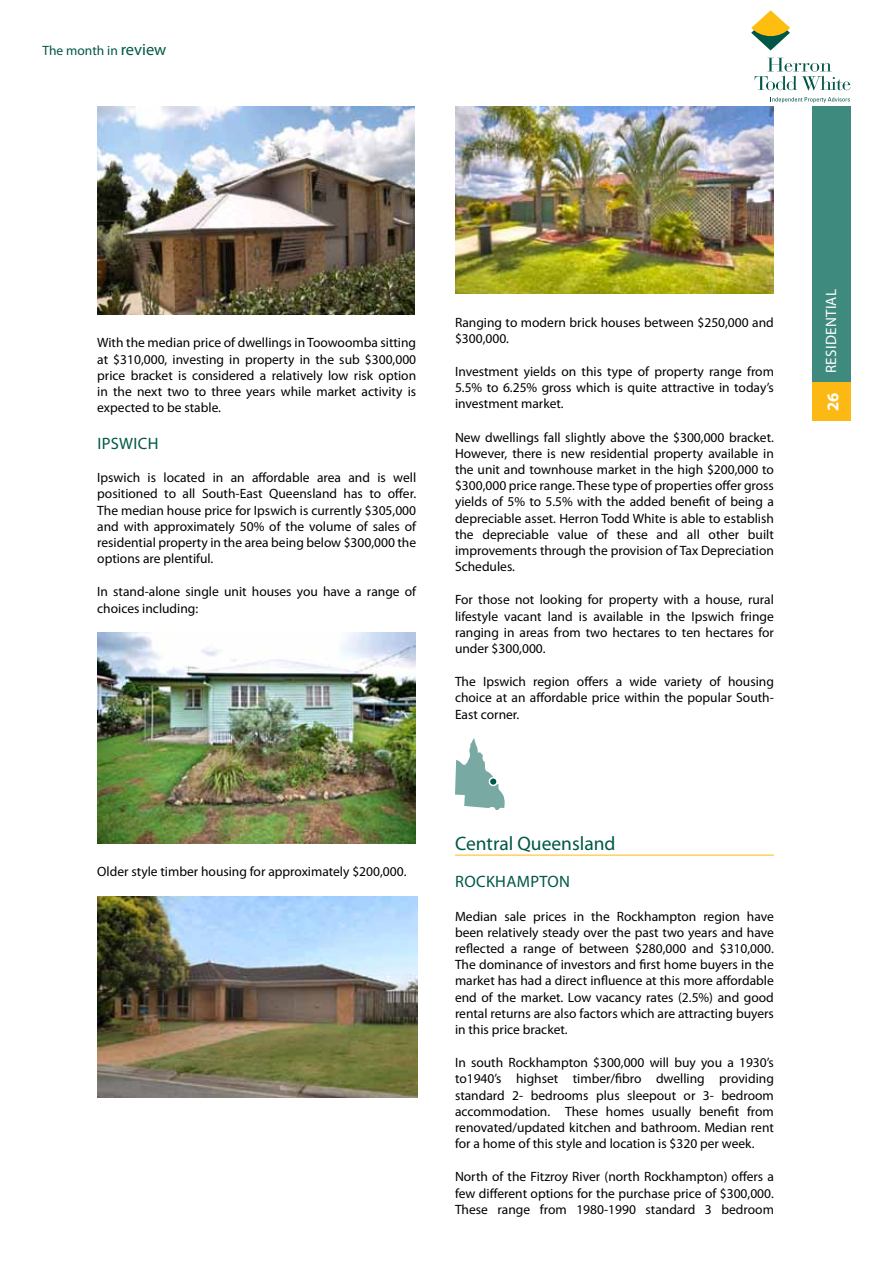
<style>
.page{position:relative;width:893px;height:1263px;background:#fff}
.page>*{position:absolute;margin:0;border:0;box-sizing:border-box;transform-origin:0 0}
.t1{font:19.5px "Myriad Pro";color:#005747}
.t2{font:16.5px "Myriad Pro";letter-spacing:.02em;color:#005747}
.t3{font:700 16.5px "Myriad Pro";color:#fff}
.t4{font:15px "Myriad Pro";letter-spacing:.02em;color:#fff}
.t5{font:13.5px/16.2px "Myriad Pro";color:#000;text-align:justify}
.t6{font:13.5px "Myriad Pro";color:#005747}
.s1{font-size:16.5px}
</style>
<div class="page">
<div style="left:812px;top:106px;width:38px;height:315px;background:#3e8a7f"></div>
<div style="left:812px;top:383px;width:38px;height:38px;background:#fdb913"></div>
<svg style="left:751px;top:10px;width:39px;height:40px"></svg>
<svg style="left:755px;top:58px;width:95px;height:32px"></svg>
<svg style="left:772px;top:97px;width:78px;height:6px"></svg>
<img style="left:97px;top:106px;width:318px;height:208px">
<img style="left:97px;top:632px;width:319px;height:211px">
<img style="left:97px;top:896px;width:320px;height:202px">
<hr style="left:455px;top:855px;width:319px;height:1px;background:#fdb913">
<img style="left:455px;top:106px;width:319px;height:187px">
<svg style="left:455px;top:738px;width:50px;height:72px"></svg>
<div style="left:489px;top:778px;width:8px;height:7px;background:#005747;border-radius:50%"></div>
<div style="left:489px;top:777px;width:9px;height:9px;border:2px solid #fff;border-radius:50%"></div>
<p class="t6" style="left:43px;top:42px;width:125px">The month in <span class="s1">review</span></p>
<p class="t5" style="left:97px;top:334px;width:320px">With the median price of dwellings in Toowoomba sitting at $310,000, investing in property in the sub $300,000 price bracket is considered a relatively low risk option in the next two to three years while market activity is expected to be stable.</p>
<p class="t2" style="left:97px;top:433px;width:24px">ipswich</p>
<p class="t5" style="left:97px;top:469px;width:320px">Ipswich is located in an affordable area and is well positioned to all South-East Queensland has to offer.<br>The median house price for Ipswich is currently $305,000 and with approximately 50% of the volume of sales of residential property in the area being below $300,000 the options are plentiful.</p>
<p class="t5" style="left:97px;top:583px;width:320px">In stand-alone single unit houses you have a range of choices including:</p>
<p class="t5" style="left:455px;top:314px;width:320px">Ranging to modern brick houses between $250,000 and $300,000.</p>
<p class="t5" style="left:455px;top:363px;width:320px">Investment yields on this type of property range from 5.5% to 6.25% gross which is quite attractive in today’s investment market.</p>
<p class="t5" style="left:455px;top:429px;width:320px">New dwellings fall slightly above the $300,000 bracket.<br>However, there is new residential property available in the unit and townhouse market in the high $200,000 to $300,000 price range. These type of properties offer gross yields of 5% to 5.5% with the added benefit of being a depreciable asset. Herron Todd White is able to establish the depreciable value of these and all other built improvements through the provision of Tax Depreciation Schedules.</p>
<p class="t5" style="left:455px;top:592px;width:320px">For those not looking for property with a house, rural lifestyle vacant land is available in the Ipswich fringe ranging in areas from two hectares to ten hectares for under $300,000.</p>
<p class="t5" style="left:455px;top:673px;width:320px">The Ipswich region offers a wide variety of housing choice at an affordable price within the popular South-East corner.</p>
<p class="t5" style="left:97px;top:863px;width:311px">Older style timber housing for approximately $200,000.</p>
<h1 class="t1" style="left:455px;top:832px;width:162px">Central Queensland</h1>
<p class="t2" style="left:455px;top:871px;width:73px">ROCKHAMPT</p>
<p class="t2" style="left:547px;top:871px;width:22px">ON</p>
<p class="t5" style="left:455px;top:908px;width:320px">Median sale prices in the Rockhampton region have been relatively steady over the past two years and have reflected a range of between $280,000 and $310,000.<br>The dominance of investors and first home buyers in the market has had a direct influence at this more affordable end of the market. Low vacancy rates (2.5%) and good rental returns are also factors which are attracting buyers in this price bracket.</p>
<p class="t5" style="left:455px;top:1054px;width:320px">In south Rockhampton $300,000 will buy you a 1930’s to1940’s highset timber/fibro dwelling providing standard 2- bedrooms plus sleepout or 3- bedroom accommodation. These homes usually benefit from renovated/updated kitchen and bathroom. Median rent for a home of this style and location is $320 per week.</p>
<p class="t5" style="left:455px;top:1168px;width:320px">North of the Fitzroy River (north Rockhampton) offers a few different options for the purchase price of $300,000.<br>These range from 1980-1990 standard 3 bedroom</p>
<p class="t4" style="left:822px;top:373px;width:84px;rotate:-90deg">residential</p>
<p class="t3" style="left:822px;top:411px;width:20px;rotate:-90deg">26</p>
</div>
